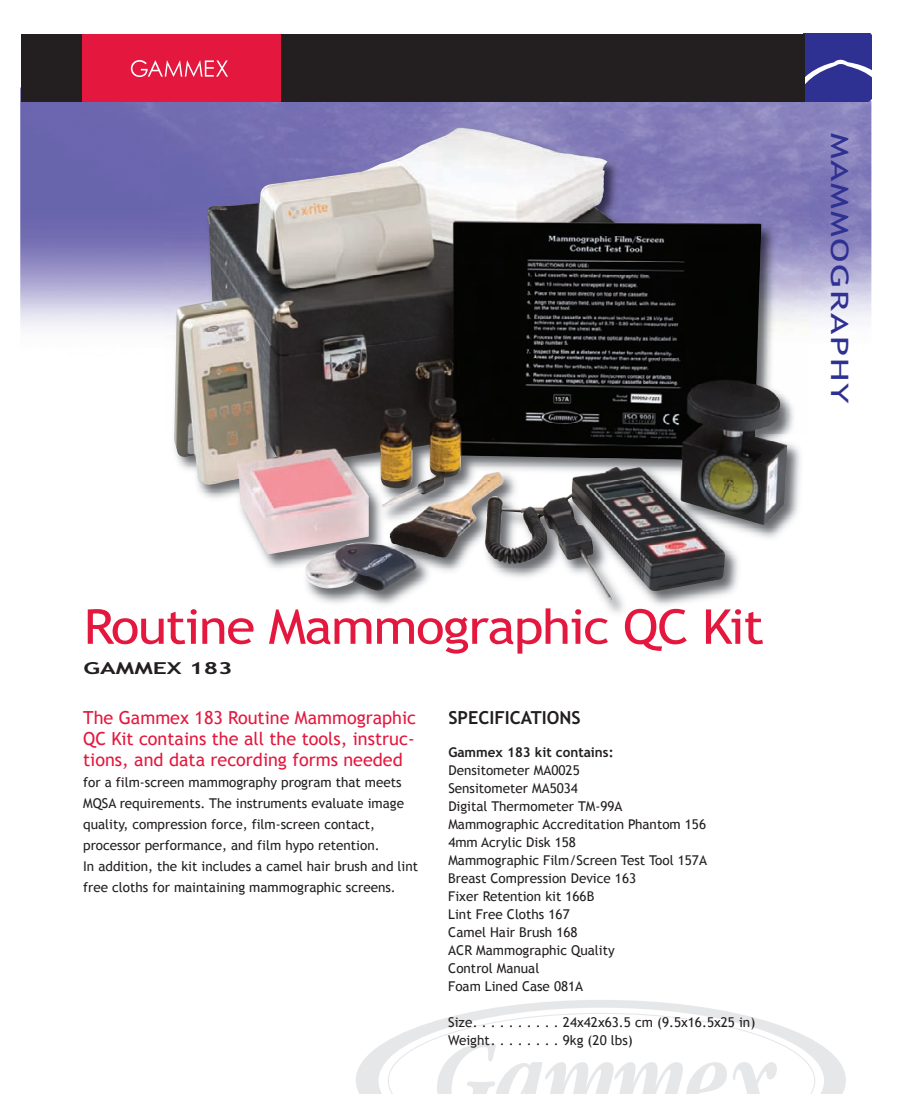
<style>
.page{position:relative;width:905px;height:1094px;background:#fff}
.page>*{position:absolute;margin:0;border:0;box-sizing:border-box;transform-origin:0 0}
.t1{font:48px "Trebuchet MS";letter-spacing:-.025em;color:#e4183e;scale:1.1 1}
.t2{font:24px "Trebuchet MS";letter-spacing:.05em;color:#2e3092;scale:1.5 1}
.t3{font:18px/21px "Trebuchet MS";color:#e4183e;text-align:justify}
.t4{font:700 18px "Trebuchet MS";color:#231f20}
.t5{font:700 16.5px "Trebuchet MS";color:#231f20;scale:1.5 1}
.t6{font:13.5px/18px "Trebuchet MS";color:#231f20}
.t7{font:700 13.5px "Trebuchet MS";color:#231f20}
</style>
<div class="page">
<img style="left:20px;top:87px;width:851px;height:240px">
<svg style="left:804px;top:34px;width:67px;height:67px;background:#3d3f98"></svg>
<div style="left:21px;top:34px;width:783px;height:67px;background:#231f20"></div>
<div style="left:83px;top:34px;width:198px;height:67px;background:#e4183e"></div>
<svg style="left:131px;top:60px;width:97px;height:17px"></svg>
<svg style="left:356px;top:1000px;width:489px;height:94px"></svg>
<svg style="left:388px;top:1012px;width:427px;height:82px"></svg>
<img style="left:164px;top:115px;width:644px;height:498px">
<img style="left:174px;top:127px;width:613px;height:464px">
<h2 class="t2" style="left:853px;top:133px;width:182px;rotate:90deg">MAMMOGRAPHY</h2>
<h1 class="t1" style="left:84px;top:598px;width:620px">Routine Mammographic QC Kit</h1>
<p class="t5" style="left:84px;top:658px;width:101px">GAMMEX 183</p>
<h3 class="t4" style="left:448px;top:707px;width:134px">SPECIFICATIONS</h3>
<p class="t7" style="left:448px;top:744px;width:167px">Gammex 183 kit contains:</p>
<p class="t6" style="left:448px;top:761px;width:260px">Densitometer MA0025<br>Sensitometer MA5034<br>Digital Thermometer TM-99A<br>Mammographic Accreditation Phantom 156<br>4mm Acrylic Disk 158<br>Mammographic Film/Screen Test Tool 157A<br>Breast Compression Device 163<br>Fixer Retention kit 166B<br>Lint Free Cloths 167<br>Camel Hair Brush 168<br>ACR Mammographic Quality<br>Control Manual<br>Foam Lined Case 081A</p>
<p class="t6" style="left:448px;top:1013px;width:308px">Size. . . . . . . . . . 24x42x63.5 cm (9.5x16.5x25 in)<br>Weight. . . . . . . . 9kg (20 lbs)</p>
<h3 class="t3" style="left:83px;top:707px;width:334px">The Gammex 183 Routine Mammographic QC Kit contains the all the tools, instruc&shy;tions, and data recording forms needed</h3>
<p class="t6" style="left:83px;top:771px;width:336px;line-height:21px">for a film-screen mammography program that meets MQSA requirements. The instruments evaluate image quality, compression force, film-screen contact, processor performance, and film hypo retention.<br>In addition, the kit includes a camel hair brush and lint free cloths for maintaining mammographic screens.</p>
</div>
